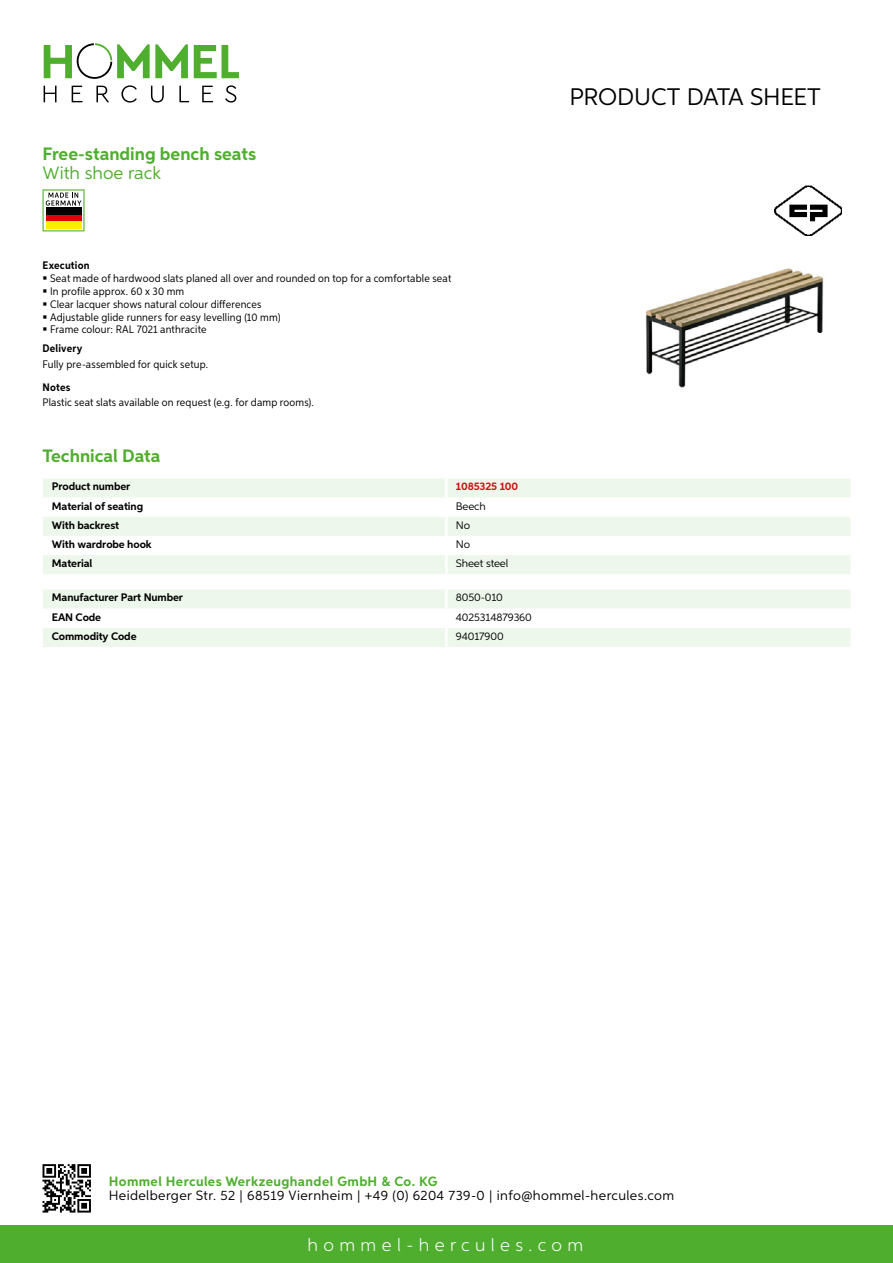
<style>
.page{position:relative;width:893px;height:1263px;background:#fff}
.page>*{position:absolute;margin:0;border:0;box-sizing:border-box;transform-origin:0 0}
.t1{font:24px "Aspira";letter-spacing:-.01em;color:#000}
.t2{font:700 18px "Aspira";color:#50ae2f}
.t3{font:300 18px "Aspira";letter-spacing:.3em;color:#fff}
.t4{font:18px "Aspira";color:#50ae2f}
.t5{font:13.5px "Aspira";letter-spacing:.03em;color:#000}
.t6{font:700 13.5px "Aspira";letter-spacing:.03em;color:#50ae2f}
.t7{font:10.95px/12.8px "Aspira Nar";letter-spacing:.015em;color:#000}
.t8{font:700 10.95px "Aspira";letter-spacing:-.01em;color:#000}
.t9{font:10.95px "Aspira";letter-spacing:-.01em;color:#000}
.t10{font:700 10.95px "Aspira Nar";letter-spacing:.015em;color:#000}
.t11{font:700 10.95px "Aspira";letter-spacing:-.01em;color:#cd1013}
</style>
<div class="page">
<div style="left:0;top:1226px;width:893px;height:37px;background:#50ae2f"></div>
<svg style="left:43px;top:1164px;width:48px;height:48px"></svg>
<svg style="left:194px;top:45px;width:45px;height:33px"></svg>
<svg style="left:44px;top:43px;width:144px;height:36px"></svg>
<svg style="left:44px;top:86px;width:13px;height:16px"></svg>
<svg style="left:72px;top:86px;width:10px;height:16px"></svg>
<svg style="left:96px;top:86px;width:13px;height:16px"></svg>
<svg style="left:121px;top:85px;width:16px;height:18px"></svg>
<svg style="left:151px;top:86px;width:13px;height:17px"></svg>
<svg style="left:179px;top:86px;width:10px;height:16px"></svg>
<svg style="left:202px;top:86px;width:11px;height:16px"></svg>
<svg style="left:225px;top:85px;width:11px;height:18px"></svg>
<div style="left:43px;top:479px;width:807px;height:95px;background:#eef7eb"></div>
<svg style="left:43px;top:498px;width:807px;height:57px"></svg>
<hr style="left:445px;top:478px;width:3px;height:20px;background:#fff">
<hr style="left:445px;top:498px;width:3px;height:19px;background:#fff">
<hr style="left:445px;top:517px;width:3px;height:19px;background:#fff">
<hr style="left:445px;top:536px;width:3px;height:19px;background:#fff">
<hr style="left:445px;top:555px;width:3px;height:19px;background:#fff">
<svg style="left:43px;top:590px;width:807px;height:57px"></svg>
<hr style="left:445px;top:628px;width:3px;height:19px;background:#fff">
<svg style="left:43px;top:189px;width:42px;height:42px"></svg>
<div style="left:46px;top:214px;width:35px;height:7px;background:#e3000b"></div>
<div style="left:46px;top:208px;width:35px;height:7px;background:#000"></div>
<div style="left:46px;top:221px;width:35px;height:7px;background:#ffed00"></div>
<img style="left:645px;top:268px;width:179px;height:120px">
<img style="left:775px;top:185px;width:67px;height:50px">
<h2 class="t2" style="left:43px;top:142px;width:215px">Free-standing bench seats</h2>
<h2 class="t4" style="left:43px;top:162px;width:120px">With shoe rack</h2>
<p class="t10" style="left:43px;top:259px;width:49px">Execution</p>
<p class="t7" style="left:50px;top:272px;width:403px">Seat made of hardwood slats planed all over and rounded on top for a comfortable seat In profile approx. 60 x 30 mm<br>Clear lacquer shows natural colour differences<br>Adjustable glide runners for easy levelling (10 mm)<br>Frame colour: RAL 7021 anthracite</p>
<p class="t10" style="left:43px;top:342px;width:41px">Delivery</p>
<p class="t7" style="left:43px;top:357px;width:167px">Fully pre-assembled for quick setup.</p>
<p class="t10" style="left:43px;top:380px;width:29px">Notes</p>
<p class="t7" style="left:43px;top:396px;width:273px">Plastic seat slats available on request (e.g. for damp rooms).</p>
<h2 class="t2" style="left:43px;top:444px;width:120px">Technical Data</h2>
<p class="t8" style="left:52px;top:480px;width:80px">Product number</p>
<p class="t11" style="left:456px;top:480px;width:64px">1085325 100</p>
<p class="t8" style="left:52px;top:499px;width:93px">Material of seating</p>
<p class="t9" style="left:456px;top:499px;width:31px">Beech</p>
<p class="t8" style="left:52px;top:518px;width:69px">With backrest</p>
<p class="t9" style="left:456px;top:518px;width:16px">No</p>
<p class="t8" style="left:52px;top:537px;width:101px">With wardrobe hook</p>
<p class="t9" style="left:456px;top:537px;width:16px">No</p>
<p class="t8" style="left:52px;top:556px;width:42px">Material</p>
<p class="t9" style="left:456px;top:556px;width:54px">Sheet steel</p>
<p class="t8" style="left:52px;top:591px;width:133px">Manufacturer Part Number</p>
<p class="t9" style="left:456px;top:591px;width:49px">8050-010</p>
<p class="t8" style="left:52px;top:610px;width:51px">EAN Code</p>
<p class="t9" style="left:456px;top:610px;width:77px">4025314879360</p>
<p class="t8" style="left:52px;top:629px;width:86px">Commodity Code</p>
<p class="t9" style="left:456px;top:629px;width:49px">94017900</p>
<h1 class="t1" style="left:569px;top:82px;width:253px">Product data sh eet</h1>
<p class="t6" style="left:109px;top:1172px;width:330px">Hommel Hercules Werkzeughandel GmbH &amp; Co. KG</p>
<p class="t5" style="left:109px;top:1187px;width:567px">Heidelberger Str. 52 | 68519 Viernheim | +49 (0) 6204 739-0 | info@hommel-hercules.com</p>
<h2 class="t3" style="left:307px;top:1234px;width:277px">hommel-hercules.com</h2>
</div>
